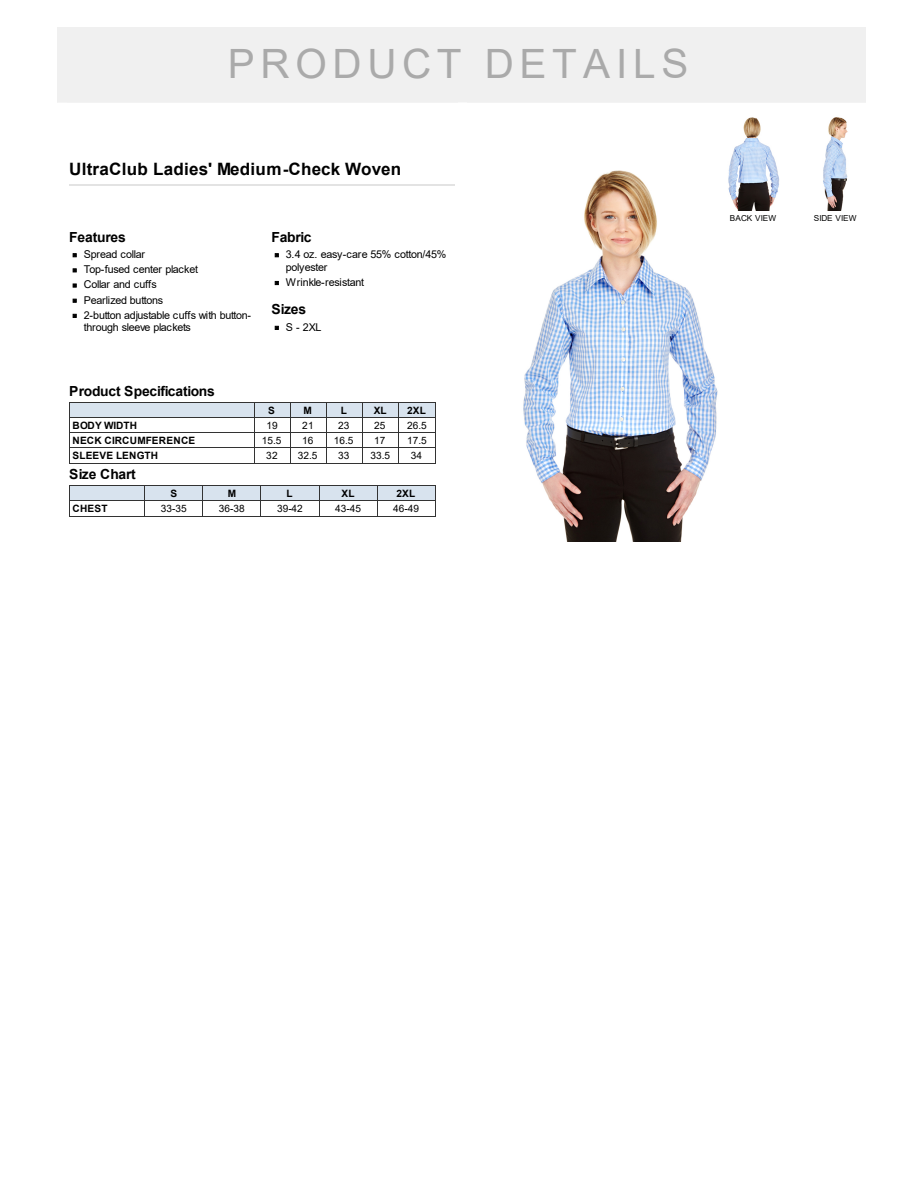
<style>
.page{position:relative;width:918px;height:1188px;background:#fff}
.page>*{position:absolute;margin:0;border:0;box-sizing:border-box;transform-origin:0 0}
.t1{font:40.35px "Arial";letter-spacing:.145em;color:#aaa}
.t2{font:700 17.1px "Arial";letter-spacing:.02em;color:#000}
.t3{font:700 13.95px "Arial";letter-spacing:-.015em;color:#000}
.t4{font:10.8px/15.1px "Arial";letter-spacing:-.025em;color:#000}
.t5{font:10.05px "Arial";letter-spacing:.005em;color:#000}
.t6{font:700 10.05px "Arial";letter-spacing:.02em;color:#000}
.t7{font:8.25px "Arial";letter-spacing:.025em;color:#000}
.t8{font:8.25px "Arial";letter-spacing:-.005em;color:#000}
</style>
<div class="page">
<div style="left:57px;top:27px;width:809px;height:76px;background:#f0f0f0"></div>
<div style="left:69px;top:402px;width:185px;height:15px;background:#d8e3ee"></div>
<div style="left:254px;top:402px;width:36px;height:15px;background:#d8e3ee"></div>
<div style="left:290px;top:402px;width:36px;height:15px;background:#d8e3ee"></div>
<div style="left:326px;top:402px;width:36px;height:15px;background:#d8e3ee"></div>
<div style="left:362px;top:402px;width:36px;height:15px;background:#d8e3ee"></div>
<div style="left:398px;top:402px;width:37px;height:15px;background:#d8e3ee"></div>
<div style="left:69px;top:402px;width:186px;height:1px;border:1px dashed #000"></div>
<div style="left:253px;top:402px;width:38px;height:1px;border:1px dashed #000"></div>
<div style="left:289px;top:402px;width:38px;height:1px;border:1px dashed #000"></div>
<div style="left:325px;top:402px;width:38px;height:1px;border:1px dashed #000"></div>
<div style="left:361px;top:402px;width:38px;height:1px;border:1px dashed #000"></div>
<div style="left:398px;top:402px;width:38px;height:1px;border:1px dashed #000"></div>
<div style="left:69px;top:417px;width:186px;height:1px;border:1px dashed #000"></div>
<div style="left:253px;top:417px;width:38px;height:1px;border:1px dashed #000"></div>
<div style="left:289px;top:417px;width:38px;height:1px;border:1px dashed #000"></div>
<div style="left:325px;top:417px;width:38px;height:1px;border:1px dashed #000"></div>
<div style="left:361px;top:417px;width:38px;height:1px;border:1px dashed #000"></div>
<div style="left:398px;top:417px;width:38px;height:1px;border:1px dashed #000"></div>
<div style="left:69px;top:432px;width:186px;height:1px;border:1px dashed #000"></div>
<div style="left:253px;top:432px;width:38px;height:1px;border:1px dashed #000"></div>
<div style="left:289px;top:432px;width:38px;height:1px;border:1px dashed #000"></div>
<div style="left:325px;top:432px;width:38px;height:1px;border:1px dashed #000"></div>
<div style="left:361px;top:432px;width:38px;height:1px;border:1px dashed #000"></div>
<div style="left:398px;top:432px;width:38px;height:1px;border:1px dashed #000"></div>
<div style="left:69px;top:447px;width:186px;height:2px;border:1px dashed #000"></div>
<div style="left:69px;top:462px;width:186px;height:2px;border:1px dashed #000"></div>
<svg style="left:69px;top:402px;width:1px;height:62px"></svg>
<div style="left:253px;top:447px;width:38px;height:2px;border:1px dashed #000"></div>
<div style="left:253px;top:462px;width:38px;height:2px;border:1px dashed #000"></div>
<svg style="left:253px;top:402px;width:2px;height:62px"></svg>
<div style="left:289px;top:447px;width:38px;height:2px;border:1px dashed #000"></div>
<div style="left:289px;top:462px;width:38px;height:2px;border:1px dashed #000"></div>
<svg style="left:289px;top:402px;width:2px;height:62px"></svg>
<div style="left:325px;top:447px;width:38px;height:2px;border:1px dashed #000"></div>
<div style="left:325px;top:462px;width:38px;height:2px;border:1px dashed #000"></div>
<svg style="left:325px;top:402px;width:2px;height:62px"></svg>
<div style="left:361px;top:447px;width:38px;height:2px;border:1px dashed #000"></div>
<div style="left:361px;top:462px;width:38px;height:2px;border:1px dashed #000"></div>
<svg style="left:361px;top:402px;width:2px;height:62px"></svg>
<div style="left:398px;top:447px;width:38px;height:2px;border:1px dashed #000"></div>
<div style="left:398px;top:462px;width:38px;height:2px;border:1px dashed #000"></div>
<svg style="left:398px;top:402px;width:1px;height:62px"></svg>
<svg style="left:435px;top:402px;width:1px;height:62px"></svg>
<div style="left:69px;top:486px;width:75px;height:15px;background:#d8e3ee"></div>
<div style="left:144px;top:486px;width:59px;height:15px;background:#d8e3ee"></div>
<div style="left:203px;top:486px;width:58px;height:15px;background:#d8e3ee"></div>
<div style="left:261px;top:486px;width:58px;height:15px;background:#d8e3ee"></div>
<div style="left:319px;top:486px;width:58px;height:15px;background:#d8e3ee"></div>
<div style="left:377px;top:486px;width:58px;height:15px;background:#d8e3ee"></div>
<hr style="left:69px;top:486px;width:76px;height:1px;background:#333">
<div style="left:69px;top:485px;width:76px;height:1px;border:1px dashed #000"></div>
<hr style="left:144px;top:486px;width:59px;height:1px;background:#333">
<div style="left:144px;top:485px;width:60px;height:1px;border:1px dashed #000"></div>
<hr style="left:203px;top:486px;width:58px;height:1px;background:#333">
<div style="left:202px;top:485px;width:60px;height:1px;border:1px dashed #000"></div>
<hr style="left:261px;top:486px;width:58px;height:1px;background:#333">
<div style="left:260px;top:485px;width:60px;height:1px;border:1px dashed #000"></div>
<hr style="left:319px;top:486px;width:59px;height:1px;background:#333">
<div style="left:318px;top:485px;width:60px;height:1px;border:1px dashed #000"></div>
<hr style="left:377px;top:486px;width:59px;height:1px;background:#333">
<div style="left:377px;top:485px;width:59px;height:1px;border:1px dashed #000"></div>
<div style="left:69px;top:500px;width:76px;height:2px;border:1px dashed #000"></div>
<div style="left:69px;top:516px;width:76px;height:1px;border:1px dashed #000"></div>
<svg style="left:69px;top:485px;width:1px;height:32px"></svg>
<div style="left:144px;top:500px;width:60px;height:2px;border:1px dashed #000"></div>
<div style="left:144px;top:516px;width:60px;height:1px;border:1px dashed #000"></div>
<svg style="left:144px;top:485px;width:1px;height:32px"></svg>
<div style="left:202px;top:500px;width:60px;height:2px;border:1px dashed #000"></div>
<div style="left:202px;top:516px;width:60px;height:1px;border:1px dashed #000"></div>
<svg style="left:202px;top:485px;width:2px;height:32px"></svg>
<div style="left:260px;top:500px;width:60px;height:2px;border:1px dashed #000"></div>
<div style="left:260px;top:516px;width:60px;height:1px;border:1px dashed #000"></div>
<svg style="left:260px;top:485px;width:2px;height:32px"></svg>
<div style="left:318px;top:500px;width:60px;height:2px;border:1px dashed #000"></div>
<div style="left:318px;top:516px;width:60px;height:1px;border:1px dashed #000"></div>
<svg style="left:318px;top:485px;width:2px;height:32px"></svg>
<div style="left:377px;top:500px;width:59px;height:2px;border:1px dashed #000"></div>
<div style="left:377px;top:516px;width:59px;height:1px;border:1px dashed #000"></div>
<svg style="left:377px;top:485px;width:1px;height:32px"></svg>
<svg style="left:435px;top:485px;width:1px;height:32px"></svg>
<div style="left:57px;top:102px;width:411px;height:11px;background:#fff"></div>
<div style="left:457px;top:102px;width:422px;height:11px;background:#fff"></div>
<svg style="left:73px;top:253px;width:4px;height:4px"></svg>
<svg style="left:73px;top:268px;width:4px;height:4px"></svg>
<svg style="left:73px;top:284px;width:4px;height:3px"></svg>
<svg style="left:73px;top:299px;width:4px;height:4px"></svg>
<svg style="left:73px;top:314px;width:4px;height:4px"></svg>
<svg style="left:275px;top:253px;width:4px;height:4px"></svg>
<svg style="left:275px;top:281px;width:4px;height:4px"></svg>
<svg style="left:275px;top:326px;width:4px;height:4px"></svg>
<img style="left:523px;top:170px;width:247px;height:372px">
<img style="left:715px;top:117px;width:65px;height:93px">
<img style="left:823px;top:115px;width:48px;height:95px">
<h1 class="t1" style="left:228px;top:36px;width:462px">PRODUCT DETAILS</h1>
<h2 class="t2" style="left:69px;top:157px;width:333px">UltraClub Ladies' Medium-Check Woven</h2>
<p class="t3" style="left:69px;top:227px;width:58px">Features</p>
<p class="t4" style="left:84px;top:247px;width:169px">Spread collar<br>Top-fused center placket<br>Collar and cuffs<br>Pearlized buttons<br>2-button adjustable cuffs with button-</p>
<p class="t4" style="left:84px;top:320px;width:109px">through sleeve plackets</p>
<p class="t3" style="left:271px;top:227px;width:41px">Fabric</p>
<p class="t4" style="left:286px;top:248px;width:162px;line-height:12.6px">3.4 oz. easy-care 55% cotton/45% polyester</p>
<p class="t4" style="left:286px;top:274px;width:80px">Wrinkle-resistant</p>
<p class="t3" style="left:271px;top:300px;width:36px">Sizes</p>
<p class="t4" style="left:286px;top:319px;width:37px">S - 2XL</p>
<p class="t3" style="left:69px;top:381px;width:147px">Product Specifications</p>
<p class="t6" style="left:268px;top:403px;width:8px">S</p>
<p class="t6" style="left:304px;top:403px;width:10px">M</p>
<p class="t6" style="left:341px;top:403px;width:8px">L</p>
<p class="t6" style="left:374px;top:403px;width:15px">XL</p>
<p class="t6" style="left:407px;top:403px;width:20px">2XL</p>
<p class="t6" style="left:72px;top:418px;width:66px">BODY WIDTH</p>
<p class="t5" style="left:266px;top:418px;width:13px">19</p>
<p class="t5" style="left:302px;top:418px;width:13px">21</p>
<p class="t5" style="left:338px;top:418px;width:13px">23</p>
<p class="t5" style="left:374px;top:418px;width:13px">25</p>
<p class="t5" style="left:407px;top:418px;width:21px">26.5</p>
<p class="t6" style="left:72px;top:433px;width:124px">NECK CIRCUMFERENCE</p>
<p class="t5" style="left:262px;top:433px;width:21px">15.5</p>
<p class="t5" style="left:302px;top:433px;width:13px">16</p>
<p class="t5" style="left:334px;top:433px;width:21px">16.5</p>
<p class="t5" style="left:374px;top:433px;width:13px">17</p>
<p class="t5" style="left:407px;top:433px;width:21px">17.5</p>
<p class="t6" style="left:72px;top:448px;width:87px">SLEEVE LENGTH</p>
<p class="t5" style="left:266px;top:449px;width:13px">32</p>
<p class="t5" style="left:298px;top:449px;width:21px">32.5</p>
<p class="t5" style="left:338px;top:449px;width:13px">33</p>
<p class="t5" style="left:371px;top:449px;width:21px">33.5</p>
<p class="t5" style="left:411px;top:449px;width:13px">34</p>
<p class="t3" style="left:69px;top:464px;width:68px">Size Chart</p>
<p class="t6" style="left:170px;top:486px;width:8px">S</p>
<p class="t6" style="left:228px;top:486px;width:10px">M</p>
<p class="t6" style="left:287px;top:486px;width:8px">L</p>
<p class="t6" style="left:341px;top:486px;width:15px">XL</p>
<p class="t6" style="left:396px;top:486px;width:20px">2XL</p>
<p class="t6" style="left:72px;top:501px;width:37px">CHEST</p>
<p class="t5" style="left:161px;top:502px;width:27px">33-35</p>
<p class="t5" style="left:219px;top:502px;width:27px">36-38</p>
<p class="t5" style="left:277px;top:502px;width:27px">39-42</p>
<p class="t5" style="left:335px;top:502px;width:27px">43-45</p>
<p class="t5" style="left:393px;top:502px;width:27px">46-49</p>
<p class="t7" style="left:730px;top:212px;width:48px">BACK VIEW</p>
<p class="t8" style="left:814px;top:212px;width:44px">SIDE VIEW</p>
</div>
